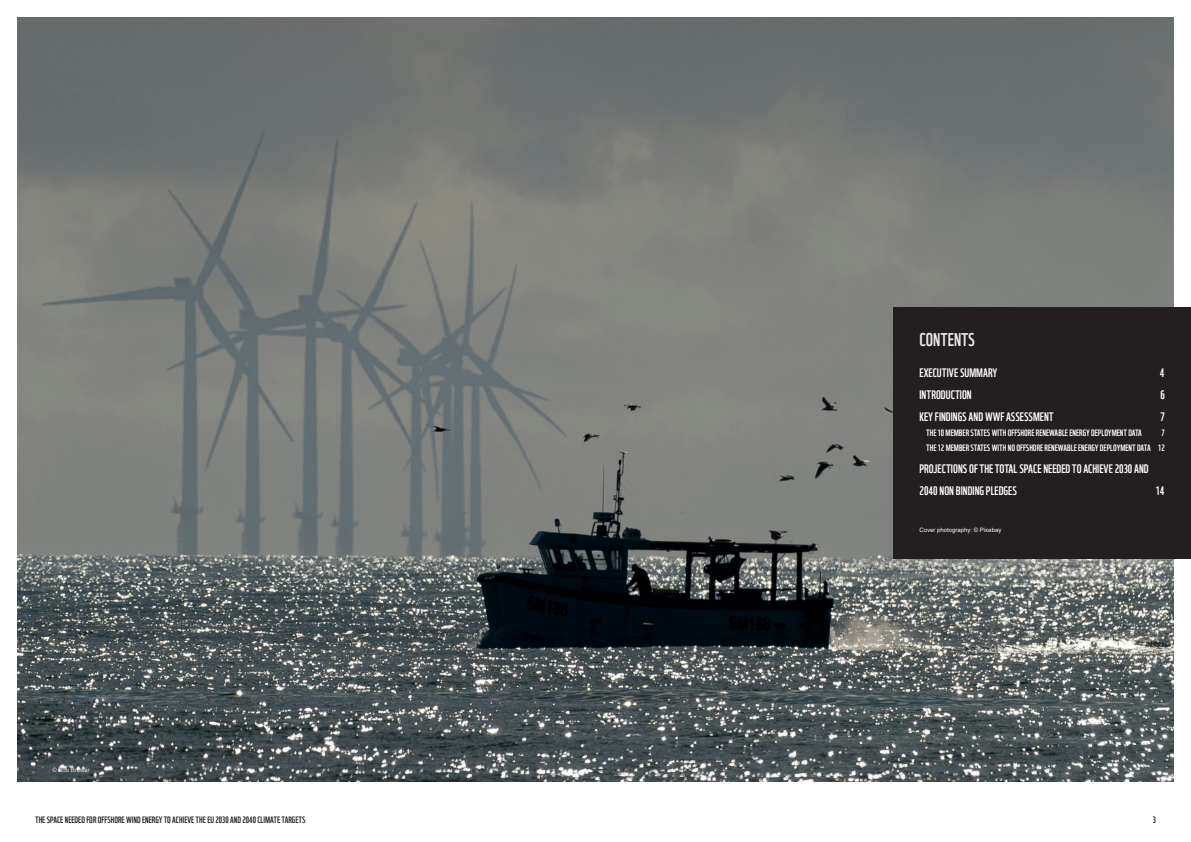
<style>
.page{position:relative;width:1191px;height:842px;background:#fff}
.page>*{position:absolute;margin:0;border:0;box-sizing:border-box;transform-origin:0 0}
.t1{font:18px "WWF";color:#e7e9e7}
.t2{font:12px/22px "WWF";color:#fff}
.t3{font:9px/15px "WWF";color:#fff;text-align:right}
.t4{font:9px "WWF";color:#231f20}
.t5{font:6px "Arial";color:#fff}
.t6{font:6px "Arial";color:#e7e9e7}
</style>
<div class="page">
<img style="left:17px;top:17px;width:1156px;height:764px">
<div style="left:893px;top:308px;width:298px;height:251px;background:#231f20"></div>
<h1 class="t1" style="left:919px;top:328px;width:57px">CONTENTS</h1>
<p class="t2" style="left:919px;top:361px;width:79px">EXECUTIVE SUMMARY</p>
<p class="t2" style="left:1159px;top:361px;width:6px">4</p>
<p class="t2" style="left:919px;top:383px;width:54px">INTRODUCTION</p>
<p class="t2" style="left:1160px;top:383px;width:6px">6</p>
<p class="t2" style="left:919px;top:405px;width:136px">KEY FINDINGS AND WWF ASSESSMENT</p>
<p class="t2" style="left:1160px;top:405px;width:6px">7</p>
<p class="t3" style="left:926px;top:424px;width:217px">THE 10 MEMBER STATES WITH OFFSHORE RENEWABLE ENERGY DEPLOYMENT DATA</p>
<p class="t3" style="left:926px;top:424px;width:240px">7<br>THE 12 MEMBER STATES WITH NO OFFSHORE RENEWABLE ENERGY DEPLOYMENT DATA 12</p>
<p class="t2" style="left:919px;top:457px;width:231px">PROJECTIONS OF THE TOTAL SPACE NEEDED TO ACHIEVE 2030 AND<br>2040 NON BINDING PLEDGES</p>
<p class="t2" style="left:1156px;top:479px;width:10px">14</p>
<p class="t6" style="left:53px;top:766px;width:39px">© Bob Brewer</p>
<p class="t5" style="left:919px;top:525px;width:83px">Cover photography: © Pixabay</p>
<p class="t4" style="left:35px;top:814px;width:272px">THE SPACE NEEDED FOR OFFSHORE WIND ENERGY TO ACHIEVE THE EU 2030 AND 2040 CLIMATE TARGETS</p>
<p class="t4" style="left:1152px;top:814px;width:5px">3</p>
</div>
